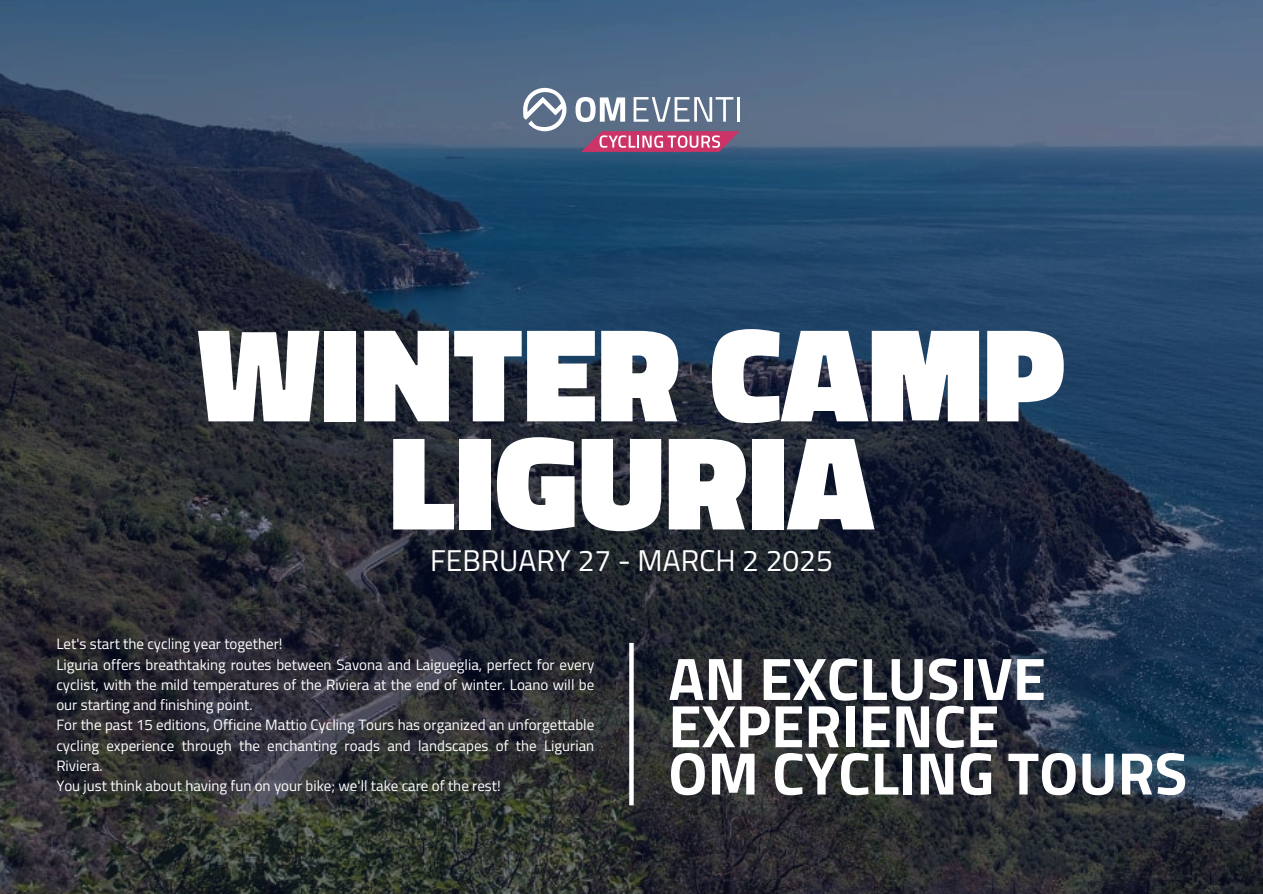
<style>
.page{position:relative;width:1263px;height:894px;background:#fff}
.page>*{position:absolute;margin:0;border:0;box-sizing:border-box;transform-origin:0 0}
.t1{font:900 135px/108px "Titillium Web";color:#fff;text-align:center}
.t2{font:700 60px/47.2px "Titillium Web";color:#fff}
.t3{font:30px "Titillium Web";color:#fff}
.t4{font:15px/20.2px "Titillium Web";color:#fff;text-align:justify}
</style>
<div class="page">
<img style="left:0;top:0;width:1263px;height:893px">
<div style="left:629px;top:642px;width:5px;height:163px;background:#fff"></div>
<svg style="left:575px;top:97px;width:50px;height:25px"></svg>
<svg style="left:634px;top:97px;width:99px;height:25px"></svg>
<hr style="left:737px;top:97px;width:3px;height:25px;background:#fff">
<svg style="left:523px;top:88px;width:43px;height:43px"></svg>
<svg style="left:581px;top:131px;width:159px;height:21px;background:#c35c83"></svg>
<p class="t1" style="left:197px;top:317px;width:870px">WINTER CAMP<br>LIGURIA</p>
<p class="t3" style="left:430px;top:536px;width:404px">FEBRUARY 27 - MARCH 2 2025</p>
<h1 class="t4" style="left:56px;top:633px;width:228px">Let's start the cycling year together!</h1>
<h3 class="t4" style="left:56px;top:653px;width:539px">Liguria offers breathtaking routes between Savona and Laigueglia, perfect for every cyclist, with the mild temperatures of the Riviera at the end of winter. Loano will be our starting and finishing point.</h3>
<p class="t4" style="left:56px;top:714px;width:539px">For the past 15 editions, Officine Mattio Cycling Tours has organized an unforgettable cycling experience through the enchanting roads and landscapes of the Ligurian Riviera.</p>
<p class="t4" style="left:56px;top:775px;width:446px">You just think about having fun on your bike; we'll take care of the rest!</p>
<p class="t2" style="left:668px;top:653px;width:521px">AN EXCLUSIVE<br>EXPERIENCE<br>OM CYCLING TOURS</p>
</div>
